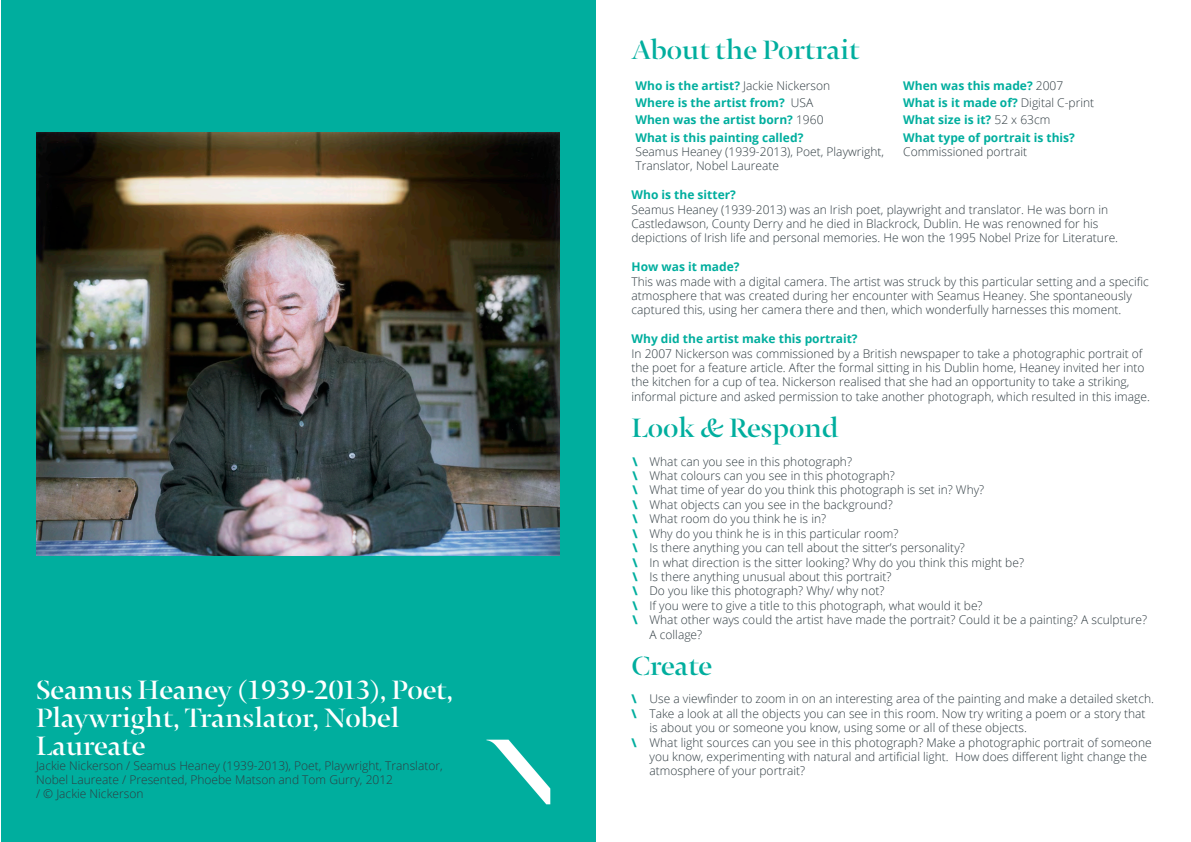
<style>
.page{position:relative;width:1191px;height:842px;background:#fff}
.page>*{position:absolute;margin:0;border:0;box-sizing:border-box;transform-origin:0 0}
.t1{font:500 30px/28px "Ty Stencil Pro";color:#fff}
.t2{font:500 30px "Ty Stencil Pro";color:#00ae9e}
.t3{font:300 12px/14.4px "Open Sans";color:#2f3b41}
.t4{font:700 12px/17.2px "Open Sans";color:#00ae9e}
.t5{font:800 12px/14.4px "Open Sans";color:#00ae9e;text-align:justify}
.s1{font-weight:300;color:#2f3b41}
</style>
<div class="page">
<div style="left:0;top:0;width:595px;height:842px;background:#00ae9e"></div>
<img style="left:36px;top:133px;width:523px;height:423px">
<img style="left:486px;top:739px;width:65px;height:66px">
<p class="t1" style="left:36px;top:677px;width:419px">Seamus Heaney (1939-2013), Poet,<br>Playwright, Translator, Nobel<br>Laureate</p>
<p class="t3" style="left:36px;top:758px;width:408px">Jackie Nickerson / Seamus Heaney (1939-2013), Poet, Playwright, Translator,<br>Nobel Laureate / Presented, Phoebe Matson and Tom Gurry, 2012<br>/ © Jackie Nickerson</p>
<h2 class="t2" style="left:631px;top:33px;width:230px">About the Portrait</h2>
<p class="t4" style="left:635px;top:77px;width:196px">Who is the artist? <span class="s1">Jackie Nickerson<br></span>Where is the artist from? <span class="s1">USA<br></span>When was the artist born? <span class="s1">1960<br></span>What is this painting called?</p>
<p class="t3" style="left:635px;top:144px;width:250px">Seamus Heaney (1939-2013), Poet, Playwright,<br>Translator, Nobel Laureate</p>
<p class="t4" style="left:903px;top:77px;width:192px">When was this made? <span class="s1">2007<br></span>What is it made of? <span class="s1">Digital C-print<br></span>What size is it? <span class="s1">52 x 63cm<br></span>What type of portrait is this?</p>
<p class="t3" style="left:903px;top:144px;width:125px">Commissioned portrait</p>
<h3 class="t4" style="left:631px;top:186px;width:106px">Who is the sitter?</h3>
<p class="t3" style="left:631px;top:202px;width:488px">Seamus Heaney (1939-2013) was an Irish poet, playwright and translator. He was born in<br>Castledawson, County Derry and he died in Blackrock, Dublin. He was renowned for his depictions of Irish life and personal memories. He won the 1995 Nobel Prize for Literature.</p>
<h3 class="t4" style="left:631px;top:258px;width:110px">How was it made?</h3>
<p class="t3" style="left:631px;top:274px;width:519px">This was made with a digital camera. The artist was struck by this particular setting and a specific atmosphere that was created during her encounter with Seamus Heaney. She spontaneously captured this, using her camera there and then, which wonderfully harnesses this moment.</p>
<h3 class="t4" style="left:631px;top:330px;width:228px">Why did the artist make this portrait?</h3>
<p class="t3" style="left:631px;top:346px;width:520px">In 2007 Nickerson was commissioned by a British newspaper to take a photographic portrait of the poet for a feature article. After the formal sitting in his Dublin home, Heaney invited her into the kitchen for a cup of tea. Nickerson realised that she had an opportunity to take a striking, informal picture and asked permission to take another photograph, which resulted in this image.</p>
<h2 class="t2" style="left:631px;top:411px;width:209px">Look &amp; Respond</h2>
<p class="t5" style="left:632px;top:453px;width:7px">\ \ \ \ \ \ \ \ \ \ \ \</p>
<p class="t3" style="left:649px;top:454px;width:499px">What can you see in this photograph?<br>What colours can you see in this photograph?<br>What time of year do you think this photograph is set in? Why?<br>What objects can you see in the background?<br>What room do you think he is in?<br>Why do you think he is in this particular room?<br>Is there anything you can tell about the sitter’s personality?<br>In what direction is the sitter looking? Why do you think this might be?<br>Is there anything unusual about this portrait?<br>Do you like this photograph? Why/ why not?<br>If you were to give a title to this photograph, what would it be?<br>What other ways could the artist have made the portrait? Could it be a painting? A sculpture?<br>A collage?</p>
<h2 class="t2" style="left:631px;top:649px;width:82px">Create</h2>
<p class="t5" style="left:631px;top:691px;width:7px">\ \</p>
<p class="t5" style="left:631px;top:734px;width:7px">\</p>
<p class="t3" style="left:649px;top:691px;width:506px">Use a viewfinder to zoom in on an interesting area of the painting and make a detailed sketch.<br>Take a look at all the objects you can see in this room. Now try writing a poem or a story that is about you or someone you know, using some or all of these objects.<br>What light sources can you see in this photograph? Make a photographic portrait of someone you know, experimenting with natural and artificial light. How does different light change the atmosphere of your portrait?</p>
</div>
